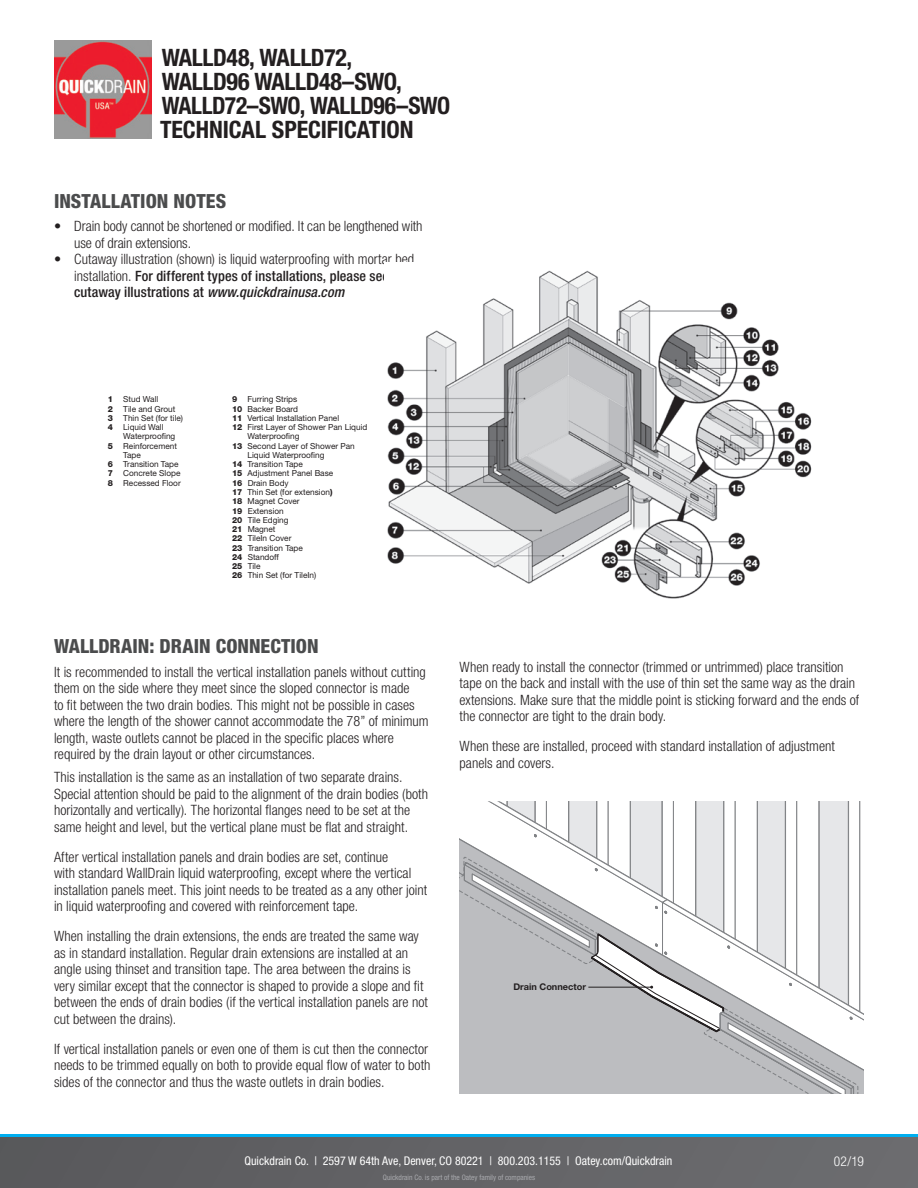
<style>
.page{position:relative;width:918px;height:1188px;background:#fff}
.page>*{position:absolute;margin:0;border:0;box-sizing:border-box;transform-origin:0 0}
.t1{font:700 condensed 24px/24px "Helvetica Neue LT Std";letter-spacing:-.015em;color:#231f20}
.Subheads{font:800 condensed 19.5px "Helvetica Neue LT Std";letter-spacing:.005em;color:#4b4c4d}
.Copy{font:300 condensed 14.25px/16.5px "Helvetica Neue LT Std";color:#231f20}
.t2{font:300 condensed 13.5px "Helvetica Neue LT Std";color:#fff}
.t3{font:condensed 12px "Helvetica Neue LT Std";color:#fff}
.t4{font:700 9.15px "Helvetica Neue";color:#231f20}
.t5{font:8.25px "Helvetica Neue";color:#231f20}
.t6{font:condensed 7.5px "Helvetica Neue LT Std";color:#a8a9ad}
.s1{font-weight:500}
.s2{font-weight:500;font-style:italic}
.s3{font-weight:800}
</style>
<div class="page">
<svg style="left:0;top:1137px;width:918px;height:51px;background:#626265"></svg>
<hr style="left:0;top:1134px;width:918px;height:3px;background:#00aeef">
<img style="left:54px;top:40px;width:98px;height:98px">
<img style="left:387px;top:270px;width:425px;height:329px">
<svg style="left:459px;top:801px;width:405px;height:293px"></svg>
<p class="t1" style="left:162px;top:45px;width:290px">WALLD48, WALLD72,<br>WALLD96 WALLD48–SWO,<br>WALLD72–SWO, WALLD96–SWO</p>
<p class="t1" style="left:160px;top:117px;width:255px">TECHNICAL SPECIFICATION</p>
<p class="Subheads" style="left:54px;top:189px;width:174px">INSTALLATION NOTES</p>
<p class="Copy" style="left:74px;top:218px;width:350px;text-indent:-20px">• Drain body cannot be shortened or modified. It can be lengthened with use of drain extensions.</p>
<p class="Copy" style="left:74px;top:251px;width:349px;text-indent:-20px">• Cutaway illustration (shown) is liquid waterproofing with mortar bed installation. <span class="s1">For different types of installations, please see other cutaway illustrations at</span> <span class="s2">www.quickdrainusa.com</span></p>
<p class="t5" style="left:108px;top:394px;width:52px"><span class="s3">1</span> Stud Wall</p>
<p class="t5" style="left:108px;top:404px;width:69px"><span class="s3">2</span> Tile and Grout</p>
<p class="t5" style="left:108px;top:413px;width:77px"><span class="s3">3</span> Thin Set (for tile)</p>
<p class="t5" style="left:108px;top:422px;width:57px"><span class="s3">4</span> Liquid Wall</p>
<p class="t5" style="left:123px;top:432px;width:54px">Waterproofing</p>
<p class="t5" style="left:108px;top:441px;width:71px"><span class="s3">5</span> Reinforcement</p>
<p class="t5" style="left:123px;top:450px;width:19px">Tape</p>
<p class="t5" style="left:108px;top:459px;width:72px"><span class="s3">6</span> Transition Tape</p>
<p class="t5" style="left:108px;top:469px;width:74px"><span class="s3">7</span> Concrete Slope</p>
<p class="t5" style="left:108px;top:478px;width:74px"><span class="s3">8</span> Recessed Floor</p>
<p class="t5" style="left:232px;top:394px;width:67px"><span class="s3">9</span> Furring Strips</p>
<p class="t5" style="left:232px;top:404px;width:67px"><span class="s3">10</span> Backer Board</p>
<p class="t5" style="left:232px;top:413px;width:109px"><span class="s3">11</span> Vertical Installation Panel</p>
<p class="t5" style="left:232px;top:422px;width:137px"><span class="s3">12</span> First Layer of Shower Pan Liquid</p>
<p class="t5" style="left:248px;top:432px;width:54px">Waterproofing</p>
<p class="t5" style="left:232px;top:441px;width:124px"><span class="s3">13</span> Second Layer of Shower Pan</p>
<p class="t5" style="left:248px;top:450px;width:78px">Liquid Waterproofing</p>
<p class="t5" style="left:232px;top:459px;width:72px"><span class="s3">14</span> Transition Tape</p>
<p class="t5" style="left:232px;top:469px;width:103px"><span class="s3">15</span> Adjustment Panel Base</p>
<p class="t5" style="left:232px;top:478px;width:58px"><span class="s3">16</span> Drain Body</p>
<p class="t5" style="left:232px;top:487px;width:102px"><span class="s3">17</span> Thin Set (for extension<span class="s3">)</span></p>
<p class="t5" style="left:232px;top:496px;width:69px"><span class="s3">18</span> Magnet Cover</p>
<p class="t5" style="left:232px;top:506px;width:53px"><span class="s3">19</span> Extension</p>
<p class="t5" style="left:232px;top:515px;width:58px"><span class="s3">20</span> Tile Edging</p>
<p class="t5" style="left:232px;top:524px;width:45px"><span class="s3">21</span> Magnet</p>
<p class="t5" style="left:232px;top:533px;width:61px"><span class="s3">22</span> TileIn Cover</p>
<p class="t5" style="left:232px;top:543px;width:72px"><span class="s3">23</span> Transition Tape</p>
<p class="t5" style="left:232px;top:552px;width:48px"><span class="s3">24</span> Standoff</p>
<p class="t5" style="left:232px;top:561px;width:30px"><span class="s3">25</span> Tile</p>
<p class="t5" style="left:232px;top:571px;width:86px"><span class="s3">26</span> Thin Set (for TileIn)</p>
<p class="Subheads" style="left:54px;top:634px;width:266px">WALLDRAIN: DRAIN CONNECTION</p>
<p class="Copy" style="left:54px;top:663px;width:376px">It is recommended to install the vertical installation panels without cutting them on the side where they meet since the sloped connector is made<br>to fit between the two drain bodies. This might not be possible in cases where the length of the shower cannot accommodate the 78” of minimum length, waste outlets cannot be placed in the specific places where required by the drain layout or other circumstances.</p>
<p class="Copy" style="left:54px;top:769px;width:376px">This installation is the same as an installation of two separate drains.<br>Special attention should be paid to the alignment of the drain bodies (both horizontally and vertically). The horizontal flanges need to be set at the same height and level, but the vertical plane must be flat and straight.</p>
<p class="Copy" style="left:54px;top:848px;width:375px">After vertical installation panels and drain bodies are set, continue<br>with standard WallDrain liquid waterproofing, except where the vertical installation panels meet. This joint needs to be treated as a any other joint in liquid waterproofing and covered with reinforcement tape.</p>
<p class="Copy" style="left:54px;top:928px;width:375px">When installing the drain extensions, the ends are treated the same way as in standard installation. Regular drain extensions are installed at an angle using thinset and transition tape. The area between the drains is very similar except that the connector is shaped to provide a slope and fit between the ends of drain bodies (if the vertical installation panels are not cut between the drains).</p>
<p class="Copy" style="left:54px;top:1040px;width:378px">If vertical installation panels or even one of them is cut then the connector needs to be trimmed equally on both to provide equal flow of water to both sides of the connector and thus the waste outlets in drain bodies.</p>
<p class="Copy" style="left:460px;top:658px;width:401px">When ready to install the connector (trimmed or untrimmed) place transition tape on the back and install with the use of thin set the same way as the drain extensions. Make sure that the middle point is sticking forward and the ends of the connector are tight to the drain body.</p>
<p class="Copy" style="left:460px;top:738px;width:377px">When these are installed, proceed with standard installation of adjustment panels and covers.</p>
<p class="t4" style="left:513px;top:979px;width:74px">Drain Connector</p>
<p class="t3" style="left:244px;top:1153px;width:430px">Quickdrain Co. | 2597 W 64th Ave, Denver, CO 80221 | 800.203.1155 | Oatey.com/Quickdrain</p>
<p class="t6" style="left:383px;top:1173px;width:154px">Quickdrain Co. is part of the Oatey family of companies</p>
<p class="t2" style="left:834px;top:1154px;width:32px">02/19</p>
</div>
